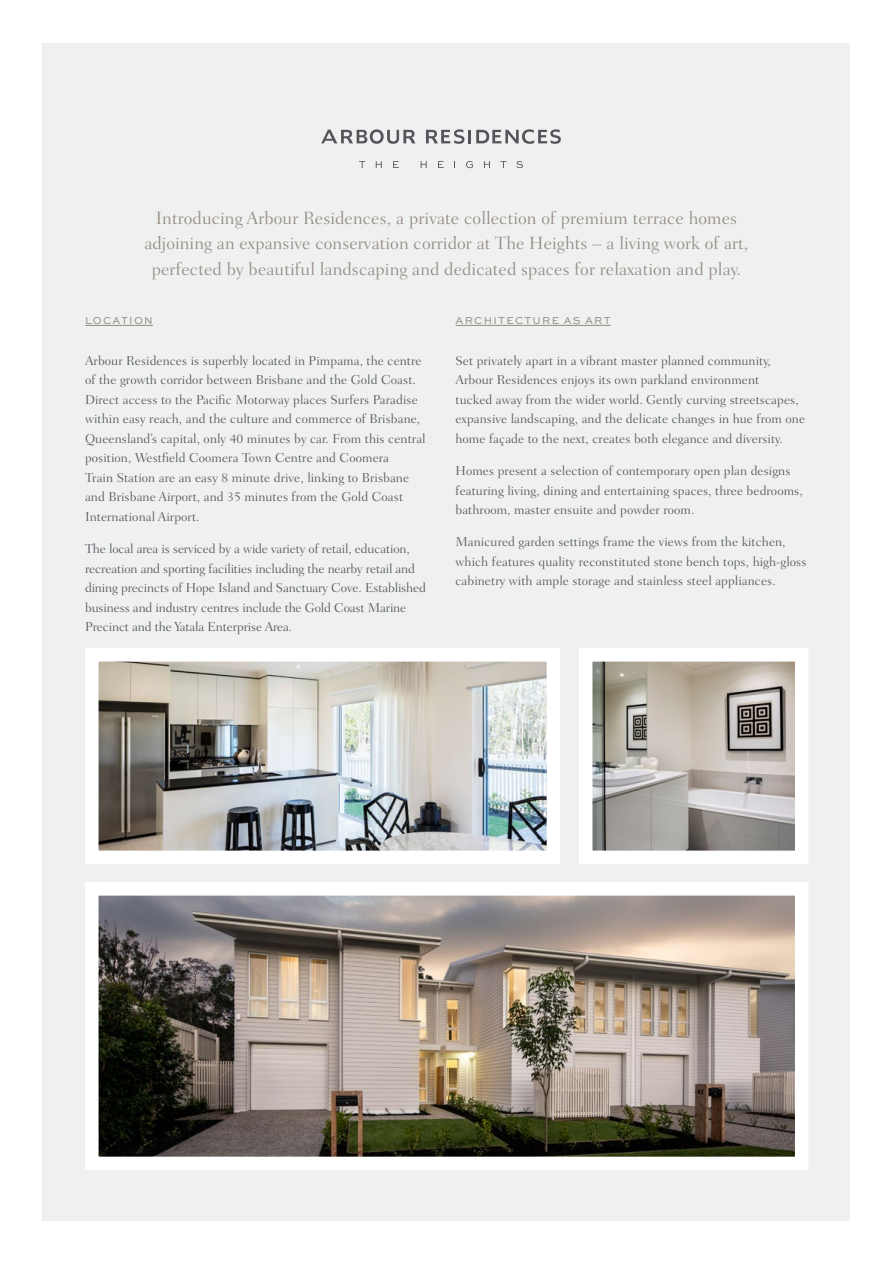
<style>
.page{position:relative;width:893px;height:1263px;background:#fff}
.page>*{position:absolute;margin:0;border:0;box-sizing:border-box;transform-origin:0 0}
.t1{font:300 18px/25.5px "Fairfield LT Std";letter-spacing:.005em;color:#948b83;text-align:center}
.t2{font:300 13.2px/19.5px "Fairfield LT Std";letter-spacing:.005em;color:#52555b}
.t3{font:10.5px "Sweet Sans Pro";letter-spacing:.12em;color:#948b83}
</style>
<div class="page">
<div style="left:43px;top:43px;width:807px;height:1177px;background:#eff0f0"></div>
<svg style="left:321px;top:129px;width:94px;height:15px"></svg>
<svg style="left:426px;top:129px;width:135px;height:15px"></svg>
<svg style="left:359px;top:161px;width:6px;height:7px"></svg>
<svg style="left:376px;top:161px;width:6px;height:7px"></svg>
<svg style="left:393px;top:161px;width:6px;height:7px"></svg>
<svg style="left:421px;top:161px;width:6px;height:7px"></svg>
<svg style="left:438px;top:161px;width:6px;height:7px"></svg>
<svg style="left:466px;top:161px;width:7px;height:7px"></svg>
<svg style="left:484px;top:161px;width:6px;height:7px"></svg>
<svg style="left:500px;top:161px;width:7px;height:7px"></svg>
<svg style="left:516px;top:161px;width:7px;height:7px"></svg>
<hr style="left:85px;top:325px;width:68px;height:1px;background:#948b83">
<hr style="left:456px;top:325px;width:155px;height:1px;background:#948b83">
<img style="left:100px;top:897px;width:693px;height:258px">
<img style="left:100px;top:663px;width:445px;height:186px">
<img style="left:594px;top:663px;width:199px;height:186px">
<div style="left:85px;top:882px;width:723px;height:288px;border:14px solid #fff"></div>
<div style="left:85px;top:648px;width:475px;height:216px;border:14px solid #fff"></div>
<div style="left:579px;top:648px;width:229px;height:216px;border:14px solid #fff"></div>
<p class="t1" style="left:144px;top:205px;width:606px">Introducing Arbour Residences, a private collection of premium terrace homes adjoining an expansive conservation corridor at The Heights – a living work of art, perfected by beautiful landscaping and dedicated spaces for relaxation and play.</p>
<p class="t3" style="left:85px;top:313px;width:69px">LOCATION</p>
<p class="t2" style="left:85px;top:351px;width:342px">Arbour Residences is superbly located in Pimpama, the centre of the growth corridor between Brisbane and the Gold Coast.<br>Direct access to the Pacific Motorway places Surfers Paradise within easy reach, and the culture and commerce of Brisbane, Queensland’s capital, only 40 minutes by car. From this central position, Westfield Coomera Town Centre and Coomera<br>Train Station are an easy 8 minute drive, linking to Brisbane and Brisbane Airport, and 35 minutes from the Gold Coast International Airport.</p>
<p class="t2" style="left:85px;top:539px;width:342px">The local area is serviced by a wide variety of retail, education, recreation and sporting facilities including the nearby retail and dining precincts of Hope Island and Sanctuary Cove. Established business and industry centres include the Gold Coast Marine Precinct and the Yatala Enterprise Area.</p>
<p class="t3" style="left:456px;top:313px;width:157px">ARCHITECTURE AS ART</p>
<p class="t2" style="left:455px;top:351px;width:351px">Set privately apart in a vibrant master planned community, Arbour Residences enjoys its own parkland environment<br>tucked away from the wider world. Gently curving streetscapes, expansive landscaping, and the delicate changes in hue from one home façade to the next, creates both elegance and diversity.</p>
<p class="t2" style="left:455px;top:461px;width:349px">Homes present a selection of contemporary open plan designs featuring living, dining and entertaining spaces, three bedrooms, bathroom, master ensuite and powder room.</p>
<p class="t2" style="left:455px;top:532px;width:352px">Manicured garden settings frame the views from the kitchen, which features quality reconstituted stone bench tops, high-gloss cabinetry with ample storage and stainless steel appliances.</p>
</div>
